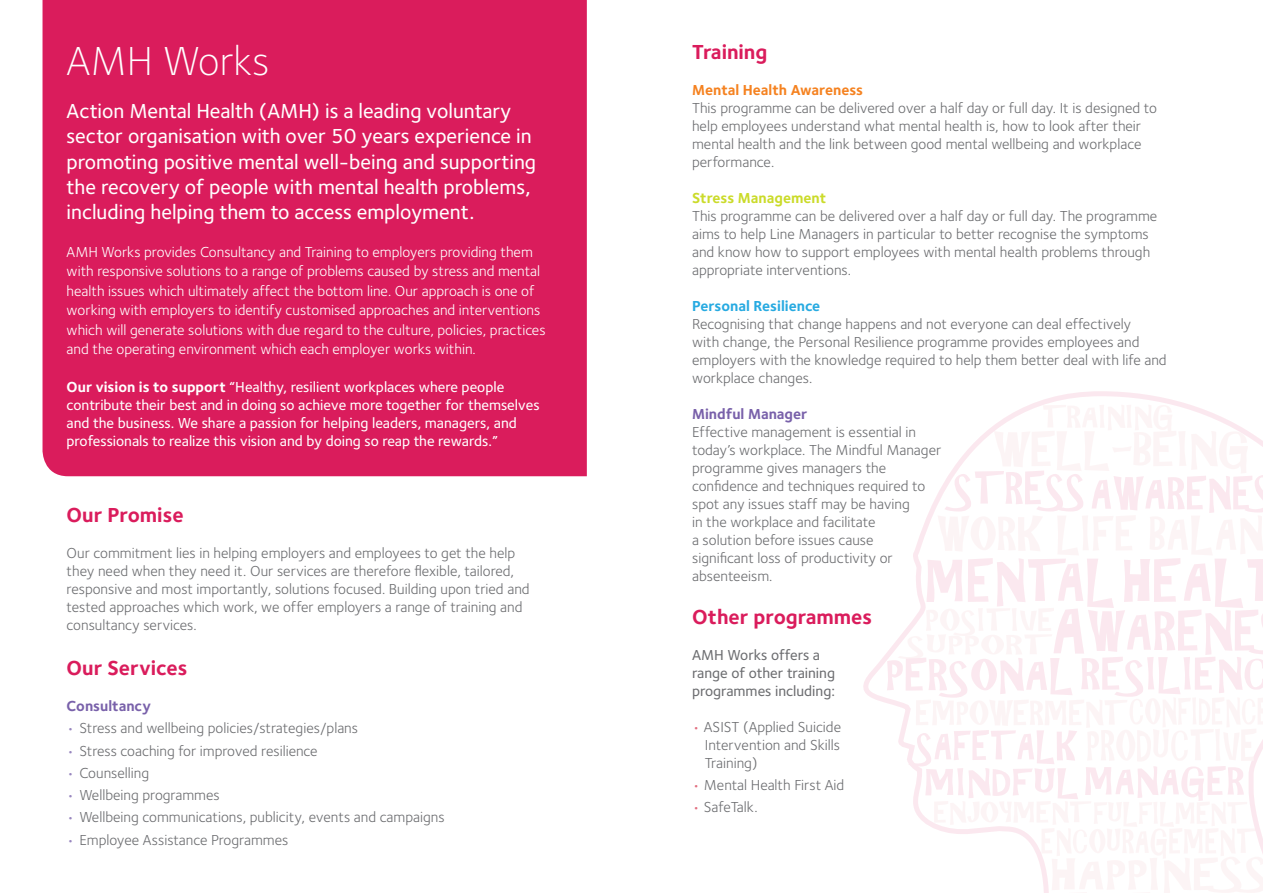
<style>
.page{position:relative;width:1263px;height:893px;background:#fff}
.page>*{position:absolute;margin:0;border:0;box-sizing:border-box;transform-origin:0 0}
.t1{font:300 42px "Foundry Sterling";color:#fff}
.t2{font:500 21px/25.2px "Foundry Sterling";color:#fff}
.t3{font:700 21px "Foundry Sterling";color:#da1c5c}
.t4{font:15px/18px "Foundry Sterling";color:#6d6e71}
.t5{font:15px/19.5px "Foundry Sterling";color:#fff}
.t6{font:500 15px/18px "Foundry Sterling";color:#fff}
.t7{font:500 15px/18px "Foundry Sterling";color:#6d6e71}
.t8{font:700 15px "Foundry Sterling";color:#7961aa}
.t9{font:700 15px "Foundry Sterling";color:#f58220}
.t10{font:700 15px "Foundry Sterling";color:#27aae1}
.t11{font:700 15px "Foundry Sterling";color:#cbdb2a}
.s1{font-weight:700}
.s2{color:#9886bf}
.s3{color:#e26f80}
</style>
<div class="page">
<div style="left:43px;top:0;width:544px;height:476px;background:#da1c5c"></div>
<svg style="left:863px;top:391px;width:327px;height:312px"></svg>
<svg style="left:887px;top:405px;width:376px;height:488px"></svg>
<h1 class="t1" style="left:67px;top:37px;width:204px">AMH Works</h1>
<p class="t2" style="left:67px;top:98px;width:471px">Action Mental Health (AMH) is a leading voluntary sector organisation with over 50 years experience in promoting positive mental well-being and supporting the recovery of people with mental health problems, including helping them to access employment.</p>
<p class="t5" style="left:67px;top:242px;width:480px">AMH Works provides Consultancy and Training to employers providing them with responsive solutions to a range of problems caused by stress and mental health issues which ultimately affect the bottom line. Our approach is one of working with employers to identify customised approaches and interventions which will generate solutions with due regard to the culture, policies, practices and the operating environment which each employer works within.</p>
<p class="t6" style="left:67px;top:377px;width:474px"><span class="s1">Our vision is to support</span> “Healthy, resilient workplaces where people contribute their best and in doing so achieve more together for themselves and the business. We share a passion for helping leaders, managers, and professionals to realize this vision and by doing so reap the rewards.”</p>
<h2 class="t3" style="left:67px;top:502px;width:119px">Our Promise</h2>
<p class="t4" style="left:67px;top:544px;width:464px">Our commitment lies in helping employers and employees to get the help they need when they need it. Our services are therefore flexible, tailored, responsive and most importantly, solutions focused. Building upon tried and tested approaches which work, we offer employers a range of training and consultancy services.</p>
<h2 class="t3" style="left:67px;top:656px;width:122px">Our Services</h2>
<p class="t8" style="left:67px;top:697px;width:86px">Consultancy</p>
<p class="t4" style="left:67px;top:719px;width:293px"><span class="s2">•</span> Stress and wellbeing policies/strategies/plans</p>
<p class="t4" style="left:67px;top:742px;width:253px"><span class="s2">•</span> Stress coaching for improved resilience</p>
<p class="t4" style="left:67px;top:764px;width:84px"><span class="s2">•</span> Counselling</p>
<p class="t4" style="left:67px;top:786px;width:155px"><span class="s2">•</span> Wellbeing programmes</p>
<p class="t4" style="left:67px;top:808px;width:380px"><span class="s2">•</span> Wellbeing communications, publicity, events and campaigns</p>
<p class="t4" style="left:67px;top:830px;width:223px"><span class="s2">•</span> Employee Assistance Programmes</p>
<h2 class="t3" style="left:692px;top:39px;width:77px">Training</h2>
<p class="t9" style="left:692px;top:81px;width:173px">Mental Health Awareness</p>
<p class="t4" style="left:692px;top:98px;width:466px">This programme can be delivered over a half day or full day. It is designed to help employees understand what mental health is, how to look after their mental health and the link between good mental wellbeing and workplace performance.</p>
<p class="t11" style="left:692px;top:189px;width:136px">Stress Management</p>
<p class="t4" style="left:692px;top:206px;width:467px">This programme can be delivered over a half day or full day. The programme aims to help Line Managers in particular to better recognise the symptoms and know how to support employees with mental health problems through appropriate interventions.</p>
<p class="t10" style="left:692px;top:297px;width:130px">Personal Resilience</p>
<p class="t4" style="left:692px;top:314px;width:476px">Recognising that change happens and not everyone can deal effectively<br>with change, the Personal Resilience programme provides employees and employers with the knowledge required to help them better deal with life and workplace changes.</p>
<p class="t8" style="left:692px;top:405px;width:117px">Mindful Manager</p>
<p class="t4" style="left:692px;top:422px;width:251px">Effective management is essential in today’s workplace. The Mindful Manager programme gives managers the confidence and techniques required to spot any issues staff may be having<br>in the workplace and facilitate<br>a solution before issues cause<br>significant loss of productivity or absenteeism.</p>
<h2 class="t3" style="left:692px;top:604px;width:182px">Other programmes</h2>
<p class="t7" style="left:692px;top:646px;width:144px">AMH Works offers a range of other training programmes including:</p>
<p class="t4" style="left:705px;top:718px;width:138px;text-align:justify;text-indent:-13px"><span class="s3">•</span> ASIST (Applied Suicide Intervention and Skills Training)</p>
<p class="t4" style="left:692px;top:776px;width:154px"><span class="s3">•</span> Mental Health First Aid</p>
<p class="t4" style="left:692px;top:798px;width:67px"><span class="s3">•</span> SafeTalk.</p>
</div>
